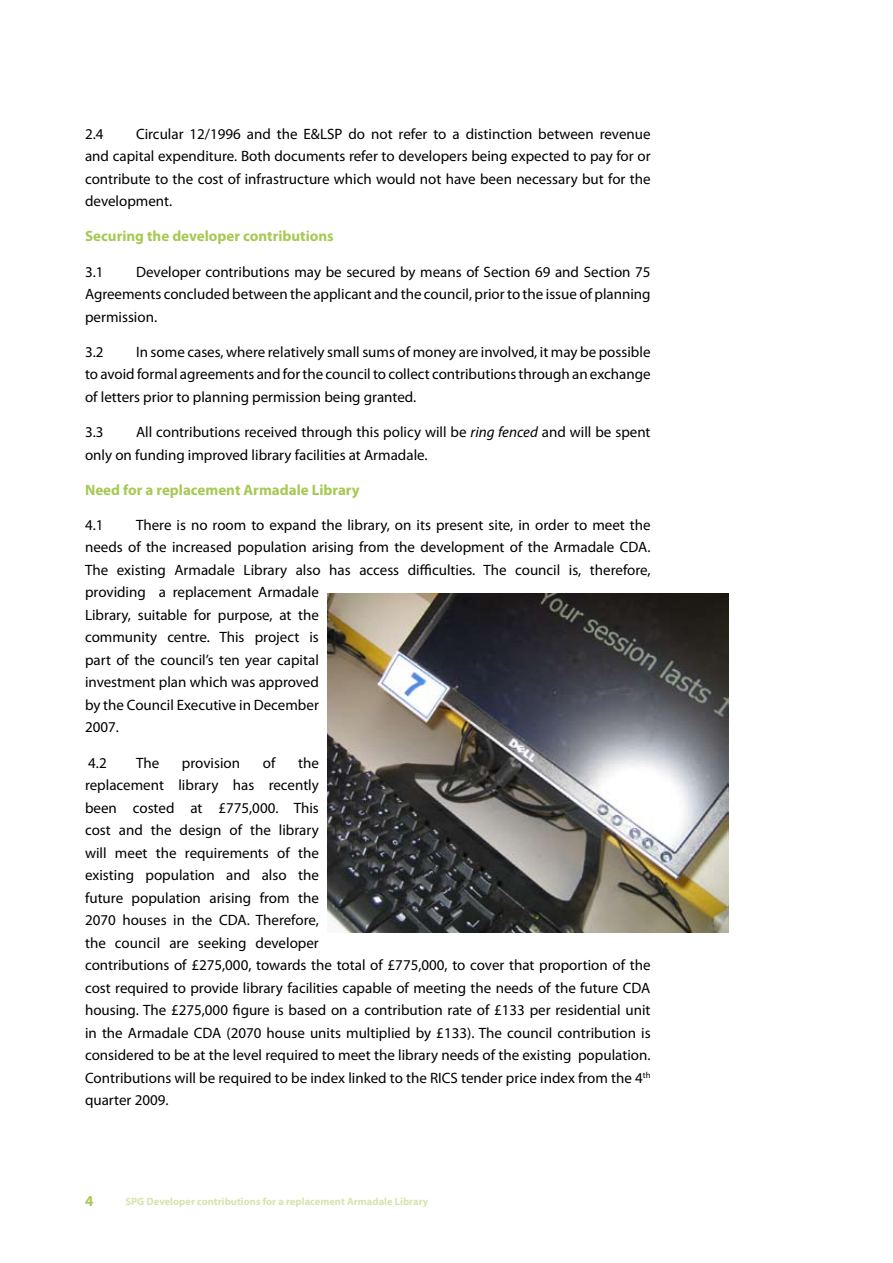
<style>
.page{position:relative;width:893px;height:1263px;background:#fff}
.page>*{position:absolute;margin:0;border:0;box-sizing:border-box;transform-origin:0 0}
.t1{font:15px/22.5px "Myriad Pro";color:#000;text-align:justify}
.t2{font:700 15px "Myriad Pro";color:#a7c954}
.t3{font:700 10.5px "Myriad Pro";color:#d5e5ad}
.s1{font-style:italic}
</style>
<div class="page">
<img style="left:327px;top:594px;width:402px;height:338px">
<p class="t1" style="left:85px;top:122px;width:567px;text-indent:51px">Circular 12/1996 and the E&amp;LSP do not refer to a distinction between revenue and capital expenditure. Both documents refer to developers being expected to pay for or contribute to the cost of infrastructure which would not have been necessary but for the development.</p>
<p class="t2" style="left:85px;top:226px;width:250px">Securing the developer contributions</p>
<p class="t1" style="left:85px;top:260px;width:20px">3.1</p>
<p class="t1" style="left:85px;top:122px;width:20px">2.4</p>
<p class="t1" style="left:85px;top:260px;width:567px;text-indent:51px">Developer contributions may be secured by means of Section 69 and Section 75<br>Agreements concluded between the applicant and the council, prior to the issue of planning permission.</p>
<p class="t1" style="left:85px;top:340px;width:20px">3.2</p>
<p class="t1" style="left:85px;top:340px;width:567px;text-indent:51px">In some cases, where relatively small sums of money are involved, it may be possible to avoid formal agreements and for the council to collect contributions through an exchange of letters prior to planning permission being granted.</p>
<p class="t1" style="left:85px;top:421px;width:20px">3.3</p>
<p class="t1" style="left:85px;top:421px;width:567px;text-indent:51px">All contributions received through this policy will be <span class="s1">ring fenced</span> and will be spent only on funding improved library facilities at Armadale.</p>
<p class="t2" style="left:85px;top:480px;width:276px">Need for a replacement Armadale Library</p>
<p class="t1" style="left:85px;top:513px;width:20px">4.1</p>
<p class="t1" style="left:85px;top:513px;width:567px;text-align:left;text-indent:51px">There is no room to expand the library, on its present site, in order to meet the needs of the increased population arising from the development of the Armadale CDA.<br>The existing Armadale Library also has access difficulties. The council is, therefore, providing a replacement Armadale<br>Library, suitable for purpose, at the<br>community centre. This project is<br>part of the council’s ten year capital<br>investment plan which was approved<br>by the Council Executive in December<br>2007.</p>
<p class="t1" style="left:88px;top:751px;width:20px">4.2</p>
<p class="t1" style="left:136px;top:751px;width:25px">The</p>
<p class="t1" style="left:182px;top:751px;width:60px">provision</p>
<p class="t1" style="left:263px;top:751px;width:14px">of</p>
<p class="t1" style="left:85px;top:751px;width:567px;text-align:left;text-indent:213px">the<br>replacement library has recently<br>been costed at £775,000. This<br>cost and the design of the library<br>will meet the requirements of the<br>existing population and also the<br>future population arising from the<br>2070 houses in the CDA. Therefore,<br>the council are seeking developer<br>contributions of £275,000, towards the total of £775,000, to cover that proportion of the cost required to provide library facilities capable of meeting the needs of the future CDA housing. The £275,000 figure is based on a contribution rate of £133 per residential unit in the Armadale CDA (2070 house units multiplied by £133). The council contribution is considered to be at the level required to meet the library needs of the existing population.<br>Contributions will be required to be index linked to the RICS tender price index from the 4<sup>th </sup>quarter 2009.</p>
<p class="t2" style="left:85px;top:1191px;width:10px">4</p>
<p class="t3" style="left:126px;top:1194px;width:304px">SPG Developer contributions for a replacement Armadale Library</p>
</div>
